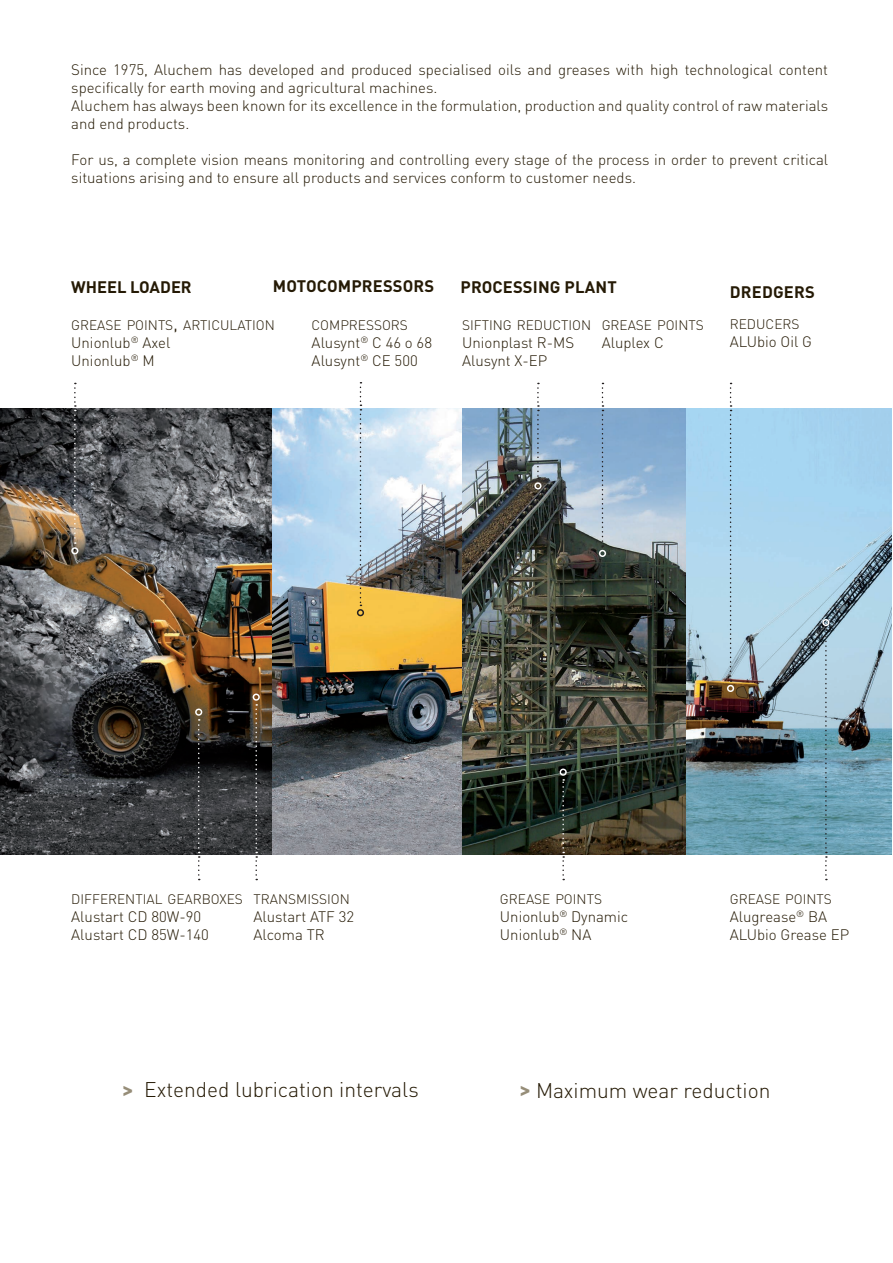
<style>
.page{position:relative;width:893px;height:1263px;background:#fff}
.page>*{position:absolute;margin:0;border:0;box-sizing:border-box;transform-origin:0 0}
.t1{font:300 21px "DIN Pro";color:#251a05}
.t2{font:700 16.5px "DIN Pro";letter-spacing:.01em;color:#251a05}
.t3{font:300 15px/18px "DIN Pro";color:#251a05}
.t4{font:300 13.65px "DIN Pro";color:#251a05}
.s1{font-size:19.5px}
.s2{font-weight:700;color:#968d78}
</style>
<div class="page">
<img style="left:293px;top:408px;width:599px;height:447px">
<img style="left:0;top:408px;width:293px;height:447px">
<svg style="left:74px;top:383px;width:2px;height:161px"></svg>
<div style="left:71px;top:547px;width:7px;height:7px;border:2px solid #fff;border-radius:50%"></div>
<svg style="left:360px;top:382px;width:1px;height:224px"></svg>
<div style="left:357px;top:609px;width:7px;height:7px;border:2px solid #231f20;border-radius:50%"></div>
<svg style="left:537px;top:383px;width:2px;height:96px"></svg>
<div style="left:534px;top:482px;width:7px;height:7px;border:2px solid #fff;border-radius:50%"></div>
<svg style="left:602px;top:383px;width:1px;height:164px"></svg>
<div style="left:599px;top:550px;width:7px;height:7px;border:2px solid #fff;border-radius:50%"></div>
<svg style="left:730px;top:383px;width:2px;height:299px"></svg>
<div style="left:727px;top:685px;width:7px;height:7px;border:2px solid #fff;border-radius:50%"></div>
<svg style="left:255px;top:704px;width:2px;height:176px"></svg>
<div style="left:253px;top:693px;width:7px;height:8px;border:2px solid #fff;border-radius:50%"></div>
<svg style="left:198px;top:719px;width:2px;height:161px"></svg>
<div style="left:195px;top:708px;width:7px;height:8px;border:2px solid #fff;border-radius:50%"></div>
<svg style="left:562px;top:779px;width:2px;height:101px"></svg>
<div style="left:560px;top:768px;width:7px;height:8px;border:2px solid #fff;border-radius:50%"></div>
<svg style="left:825px;top:629px;width:2px;height:251px"></svg>
<div style="left:822px;top:619px;width:7px;height:7px;border:2px solid #fff;border-radius:50%"></div>
<p class="t3" style="left:71px;top:60px;width:758px">Since 1975, Aluchem has developed and produced specialised oils and greases with high technological content specifically for earth moving and agricultural machines.<br>Aluchem has always been known for its excellence in the formulation, production and quality control of raw materials and end products.</p>
<p class="t3" style="left:71px;top:150px;width:758px">For us, a complete vision means monitoring and controlling every stage of the process in order to prevent critical situations arising and to ensure all products and services conform to customer needs.</p>
<p class="t2" style="left:71px;top:273px;width:122px">WHEEL LOADER</p>
<p class="t2" style="left:273px;top:273px;width:163px">MOTOCOMPRESSORS</p>
<p class="t2" style="left:461px;top:273px;width:158px">PROCESSING PLANT</p>
<p class="t2" style="left:730px;top:278px;width:86px">DREDGERS</p>
<p class="t4" style="left:602px;top:314px;width:104px">GREASE POINTS</p>
<p class="t3" style="left:602px;top:332px;width:63px">Aluplex C</p>
<p class="t4" style="left:730px;top:313px;width:71px">REDUCERS</p>
<p class="t3" style="left:730px;top:331px;width:84px">ALUbio Oil G</p>
<p class="t4" style="left:71px;top:314px;width:205px">GREASE POINTS<span class="s1">,</span> ARTICULATION</p>
<p class="t3" style="left:71px;top:332px;width:101px">Unionlub<sup>®</sup> Axel<br>Unionlub<sup>®</sup> M</p>
<p class="t4" style="left:462px;top:314px;width:131px">SIFTING REDUCTION</p>
<p class="t3" style="left:462px;top:332px;width:114px">Unionplast R-MS<br>Alusynt X-EP</p>
<p class="t4" style="left:312px;top:314px;width:98px">COMPRESSORS</p>
<p class="t3" style="left:312px;top:332px;width:122px">Alusynt<sup>®</sup> C 46 o 68<br>Alusynt<sup>®</sup> CE 500</p>
<p class="t4" style="left:71px;top:888px;width:173px">DIFFERENTIAL GEARBOXES</p>
<p class="t3" style="left:71px;top:906px;width:139px">Alustart CD 80W-90<br>Alustart CD 85W-140</p>
<p class="t4" style="left:254px;top:888px;width:98px">TRANSMISSION</p>
<p class="t3" style="left:254px;top:906px;width:102px">Alustart ATF 32<br>Alcoma TR</p>
<p class="t4" style="left:500px;top:888px;width:104px">GREASE POINTS</p>
<p class="t3" style="left:500px;top:906px;width:130px">Unionlub<sup>®</sup> Dynamic<br>Unionlub<sup>®</sup> NA</p>
<p class="t4" style="left:730px;top:888px;width:104px">GREASE POINTS</p>
<p class="t3" style="left:730px;top:906px;width:121px">Alugrease<sup>®</sup> BA<br>ALUbio Grease EP</p>
<h1 class="t1" style="left:122px;top:1073px;width:298px"><span class="s2">&gt;</span> Extended lubrication intervals</h1>
<h1 class="t1" style="left:519px;top:1074px;width:253px"><span class="s2">&gt;</span> Maximum wear reduction</h1>
</div>
